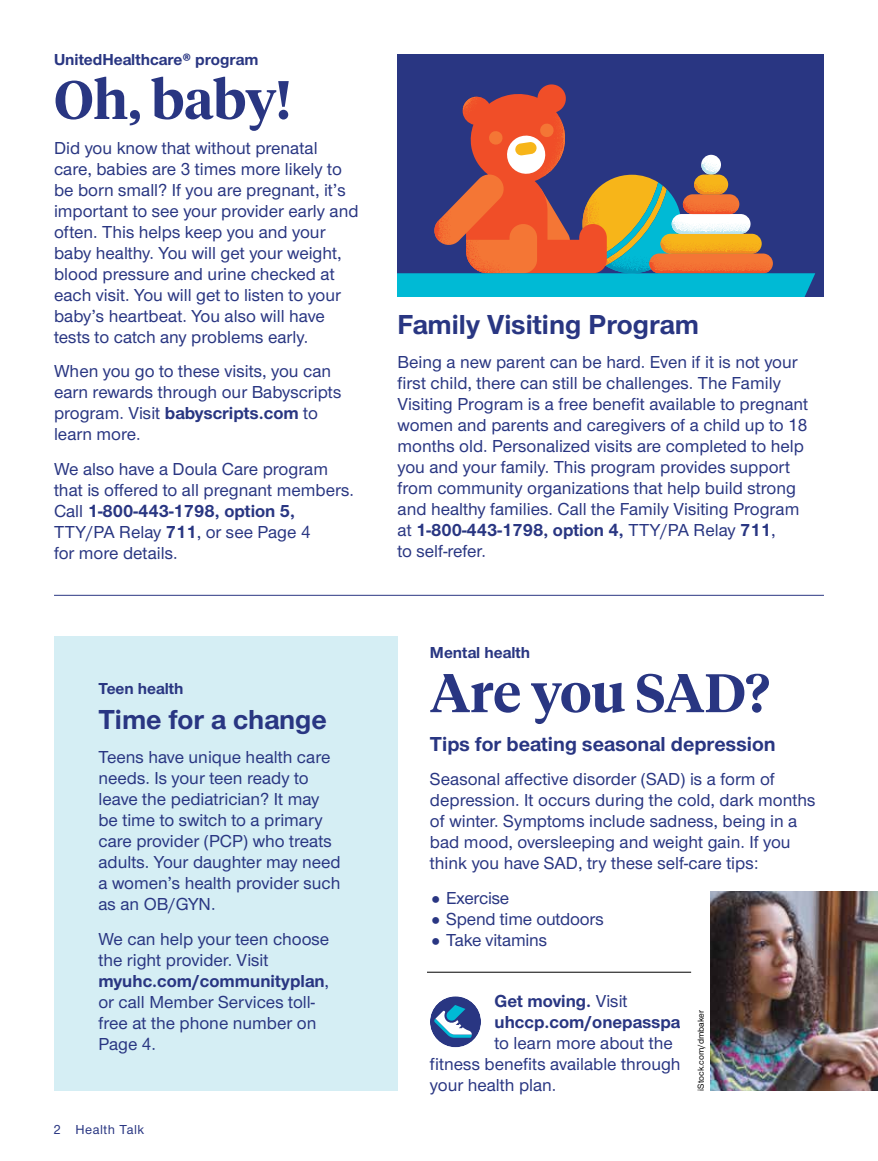
<style>
.page{position:relative;width:878px;height:1161px;background:#fff}
.page>*{position:absolute;margin:0;border:0;box-sizing:border-box;transform-origin:0 0}
.Hed_serif_primary_AMC{font:600 54px "UHC Serif Headline";color:#293682}
.Hed_sans_secondary_AMC{font:700 28.5px "UHC Sans";color:#293682}
.Deck_AMC{font:700 21px "UHC Sans";color:#293682}
.Sans_no_indent_AMC{font:500 18px/21px "UHC Sans";color:#293682}
.CTA_new_AMC{font:500 18px "UHC Sans";color:#293682}
.CTA_new_AMC-2{font:700 18px "UHC Sans";color:#293682}
.tag_category_AMC{font:700 16.5px "UHC Sans";color:#293682}
.t1{font:500 13.5px "UHC Sans";letter-spacing:.04em;color:#293682}
.Legal_language_AMC{font:500 9px "UHC Sans";color:#000}
.s1{font-weight:700}
.s2{font-weight:500}
</style>
<div class="page">
<hr style="left:54px;top:595px;width:770px;height:1px;background:#293682">
<div style="left:430px;top:996px;width:51px;height:51px;background:#293682;border-radius:50%"></div>
<svg style="left:434px;top:1005px;width:38px;height:33px"></svg>
<div style="left:397px;top:54px;width:427px;height:243px;background:#293682"></div>
<svg style="left:397px;top:84px;width:418px;height:213px"></svg>
<img style="left:710px;top:892px;width:168px;height:199px">
<div style="left:54px;top:637px;width:343px;height:454px;background:#d5eef4"></div>
<hr style="left:427px;top:972px;width:264px;height:1px;background:#000">
<p class="tag_category_AMC" style="left:54px;top:48px;width:206px">UnitedHealthcare® program</p>
<p class="Hed_serif_primary_AMC" style="left:54px;top:63px;width:238px">Oh, baby!</p>
<p class="Sans_no_indent_AMC" style="left:54px;top:136px;width:306px">Did you know that without prenatal care, babies are 3 times more likely to be born small? If you are pregnant, it’s important to see your provider early and often. This helps keep you and your baby healthy. You will get your weight, blood pressure and urine checked at each visit. You will get to listen to your baby’s heartbeat. You also will have tests to catch any problems early.</p>
<p class="Sans_no_indent_AMC" style="left:54px;top:360px;width:289px">When you go to these visits, you can earn rewards through our Babyscripts program. Visit <span class="s1">babyscripts.com</span> to learn more.</p>
<p class="Sans_no_indent_AMC" style="left:54px;top:457px;width:301px">We also have a Doula Care program that is offered to all pregnant members.<br>Call <span class="s1">1-800-443-1798, option 5,<br></span>TTY/PA Relay <span class="s1">711</span>, or see Page 4<br>for more details.</p>
<p class="tag_category_AMC" style="left:98px;top:678px;width:87px">Teen health</p>
<p class="Hed_sans_secondary_AMC" style="left:98px;top:700px;width:230px">Time for a change</p>
<p class="Sans_no_indent_AMC" style="left:98px;top:746px;width:244px">Teens have unique health care needs. Is your teen ready to leave the pediatrician? It may be time to switch to a primary care provider (PCP) who treats adults. Your daughter may need a women’s health provider such as an OB/GYN.</p>
<p class="Sans_no_indent_AMC" style="left:98px;top:927px;width:232px">We can help your teen choose the right provider. Visit <span class="s1">myuhc.com/communityplan</span>, or call Member Services toll&shy;free at the phone number on<br>Page 4.</p>
<p class="t1" style="left:54px;top:1120px;width:92px">2 Health Talk</p>
<p class="Hed_sans_secondary_AMC" style="left:397px;top:305px;width:303px">Family Visiting Program</p>
<p class="Sans_no_indent_AMC" style="left:397px;top:351px;width:412px">Being a new parent can be hard. Even if it is not your first child, there can still be challenges. The Family Visiting Program is a free benefit available to pregnant women and parents and caregivers of a child up to 18 months old. Personalized visits are completed to help you and your family. This program provides support from community organizations that help build strong and healthy families. Call the Family Visiting Program at <span class="s1">1-800-443-1798, option 4,</span> TTY/PA Relay <span class="s1">711</span>,<br>to self-refer.</p>
<p class="tag_category_AMC" style="left:430px;top:642px;width:102px">Mental health</p>
<p class="Hed_serif_primary_AMC" style="left:430px;top:656px;width:341px">Are you SAD?</p>
<p class="Deck_AMC" style="left:430px;top:730px;width:347px">Tips for beating seasonal depression</p>
<p class="Sans_no_indent_AMC" style="left:430px;top:768px;width:387px">Seasonal affective disorder (SAD) is a form of depression. It occurs during the cold, dark months of winter. Symptoms include sadness, being in a bad mood, oversleeping and weight gain. If you think you have SAD, try these self-care tips:</p>
<p class="Sans_no_indent_AMC" style="left:446px;top:887px;width:65px">Exercise</p>
<p class="Sans_no_indent_AMC" style="left:446px;top:908px;width:159px">Spend time outdoors</p>
<p class="Sans_no_indent_AMC" style="left:446px;top:929px;width:102px">Take vitamins</p>
<p class="CTA_new_AMC-2" style="left:494px;top:989px;width:135px">Get moving. <span class="s2">Visit</span></p>
<p class="CTA_new_AMC-2" style="left:494px;top:1010px;width:187px">uhccp.com/onepasspa</p>
<p class="CTA_new_AMC" style="left:494px;top:1031px;width:180px">to learn more about the</p>
<p class="CTA_new_AMC" style="left:430px;top:1052px;width:252px">fitness benefits available through</p>
<p class="CTA_new_AMC" style="left:430px;top:1073px;width:128px">your health plan.</p>
<p class="Legal_language_AMC" style="left:694px;top:1091px;width:82px;rotate:-90deg">iStock.com/dmbaker</p>
</div>
